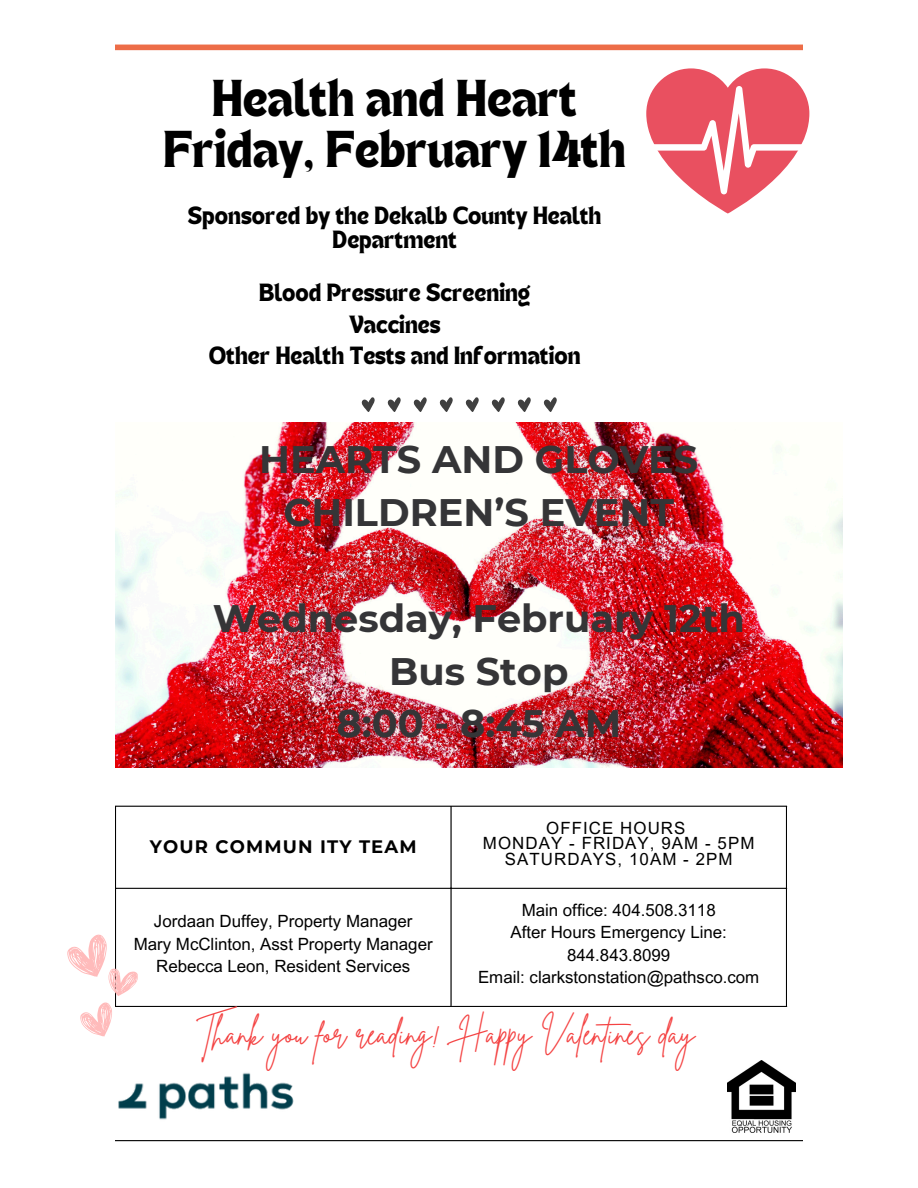
<style>
.page{position:relative;width:918px;height:1188px;background:#fff}
.page>*{position:absolute;margin:0;border:0;box-sizing:border-box;transform-origin:0 0}
.t1{font:700 38.25px/52.8px "Montserrat";color:#353537;text-align:center}
.t2{font:37.5px/51.8px "TANHEADLINE";color:#000;text-align:center}
.t3{font:31.35px "Brittany Signature";color:#f44242}
.t4{font:18px/24.8px "TANHEADLINE";color:#000;text-align:center}
.t5{font:700 18px "Montserrat";letter-spacing:.065em;color:#000}
.t6{font:16.8px/22.5px "Arial MT Pro";color:#000;text-align:center}
.t7{font:16.8px "Arial MT Pro";letter-spacing:.065em;color:#000}
</style>
<div class="page">
<div style="left:115px;top:45px;width:688px;height:5px;background:#ed6d48"></div>
<hr style="left:115px;top:807px;width:1px;height:199px;background:#000">
<hr style="left:450px;top:807px;width:2px;height:199px;background:#000">
<hr style="left:786px;top:807px;width:1px;height:199px;background:#000">
<hr style="left:115px;top:806px;width:672px;height:1px;background:#000">
<hr style="left:115px;top:888px;width:672px;height:1px;background:#000">
<hr style="left:115px;top:1006px;width:672px;height:1px;background:#000">
<img style="left:118px;top:1072px;width:176px;height:48px">
<img style="left:728px;top:1060px;width:67px;height:72px">
<hr style="left:115px;top:1140px;width:688px;height:1px;background:#000">
<img style="left:115px;top:423px;width:728px;height:345px">
<svg style="left:80px;top:1002px;width:32px;height:35px"></svg>
<svg style="left:67px;top:934px;width:71px;height:62px"></svg>
<svg style="left:646px;top:68px;width:164px;height:146px"></svg>
<svg style="left:361px;top:397px;width:14px;height:15px"></svg>
<svg style="left:387px;top:397px;width:14px;height:15px"></svg>
<svg style="left:413px;top:397px;width:14px;height:15px"></svg>
<svg style="left:439px;top:397px;width:14px;height:15px"></svg>
<svg style="left:465px;top:397px;width:14px;height:15px"></svg>
<svg style="left:491px;top:397px;width:14px;height:15px"></svg>
<svg style="left:517px;top:397px;width:14px;height:15px"></svg>
<svg style="left:543px;top:397px;width:14px;height:15px"></svg>
<p class="t2" style="left:163px;top:76px;width:464px">Health and Heart<br>Friday, February 14th</p>
<p class="t4" style="left:188px;top:205px;width:415px">Sponsored by the Dekalb County Health<br>Department</p>
<p class="t4" style="left:259px;top:282px;width:273px">Blood Pressure Screening</p>
<p class="t4" style="left:349px;top:314px;width:93px">Vaccines</p>
<p class="t4" style="left:209px;top:345px;width:373px">Other Health Tests and Information</p>
<h2 class="t1" style="left:259px;top:433px;width:441px">HEARTS AND GLOVES<br>CHILDREN’S EVENT</h2>
<p class="t1" style="left:213px;top:592px;width:534px">Wednesday, February 12th<br>Bus Stop<br>8:00 - 8:45 AM</p>
<p class="t5" style="left:150px;top:835px;width:268px">YOUR COMMUN ITY TEAM</p>
<p class="t6" style="left:154px;top:912px;width:260px">Jordaan Duffey, Property Manager</p>
<p class="t6" style="left:134px;top:935px;width:300px">Mary McClinton, Asst Property Manager</p>
<p class="t6" style="left:156px;top:957px;width:255px">Rebecca Leon, Resident Services</p>
<h3 class="t7" style="left:546px;top:822px;width:141px">OFFICE HOURS</h3>
<p class="t7" style="left:483px;top:837px;width:273px">MONDAY - FRIDAY, 9AM - 5PM</p>
<p class="t7" style="left:505px;top:853px;width:229px">SATURDAYS, 10AM - 2PM</p>
<p class="t6" style="left:522px;top:901px;width:195px">Main office: 404.508.3118</p>
<p class="t6" style="left:511px;top:923px;width:218px">After Hours Emergency Line:<br>844.843.8099</p>
<h1 class="t6" style="left:478px;top:968px;width:283px">Email: clarkstonstation@pathsco.com</h1>
<p class="t3" style="left:197px;top:1014px;width:500px">Thank you for reading! Happy Valentines day</p>
</div>
